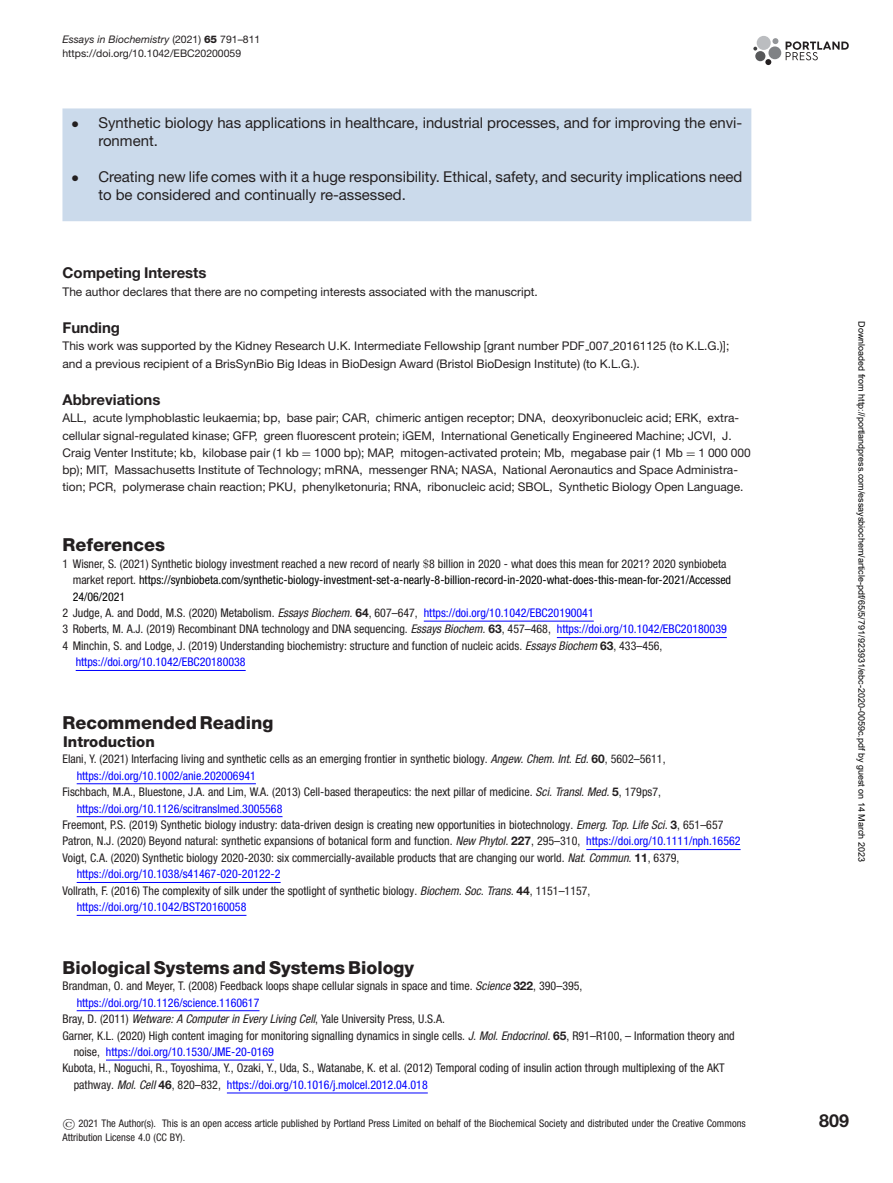
<style>
.page{position:relative;width:893px;height:1183px;background:#fff}
.page>*{position:absolute;margin:0;border:0;box-sizing:border-box;transform-origin:0 0}
.t1{font:800 18px "Helvetica Neue LT Std";color:#231f20}
.t2{font:700 18px "Helvetica Neue LT Std";color:#231f20}
.t3{font:15px/18px "Helvetica Neue LT Std";color:#231f20}
.t4{font:700 15px "Helvetica Neue LT Std";color:#231f20}
.t5{font:800 15px "Helvetica Neue LT Std";color:#231f20}
.t6{font:condensed 12px "Helvetica Neue LT Std";color:#231f20}
.t7{font:12px/17.2px "Helvetica Neue LT Std";color:#231f20}
.t8{font:condensed 12px "Helvetica Neue LT Std";color:#00f}
.t9{font:condensed 12px "Helvetica Neue LT Std";color:#000}
.t10{font:condensed 10.5px/13.5px "Helvetica Neue LT Std";color:#231f20}
.t11{font:10.5px/13.6px "Helvetica Neue LT Std";color:#231f20}
.t12{font:9px "Arial";color:#000}
.s1{font-style:italic}
.s2{font-weight:800}
.s3{font-family:"SFRM1000"}
.s4{font-family:"MTSY"}
.s5{font-family:"SFRM0800";font-stretch:normal}
.s6{color:#231f20}
.s7{font-weight:700;font-stretch:normal}
.s8{color:#00f}
.s9{font-style:italic;color:#231f20}
.s10{font-weight:700;font-stretch:normal;color:#231f20}
.s11{font-family:"SFRM0700";font-stretch:normal}
</style>
<div class="page">
<svg style="left:786px;top:41px;width:63px;height:19px"></svg>
<div style="left:757px;top:36px;width:14px;height:14px;background:#bbbdc0;border-radius:50%"></div>
<div style="left:768px;top:46px;width:13px;height:13px;background:#808285;border-radius:50%"></div>
<div style="left:755px;top:51px;width:10px;height:10px;background:#58595b;border-radius:50%"></div>
<svg style="left:765px;top:59px;width:6px;height:6px"></svg>
<svg style="left:772px;top:38px;width:6px;height:6px"></svg>
<svg style="left:753px;top:47px;width:4px;height:3px"></svg>
<div style="left:62px;top:108px;width:689px;height:113px;background:#cbdaeb"></div>
<hr style="left:424px;top:620px;width:170px;height:1px;background:#00f">
<hr style="left:557px;top:637px;width:170px;height:1px;background:#00f">
<hr style="left:76px;top:670px;width:170px;height:1px;background:#00f">
<hr style="left:77px;top:783px;width:179px;height:1px;background:#00f">
<hr style="left:77px;top:816px;width:205px;height:1px;background:#00f">
<hr style="left:586px;top:849px;width:155px;height:1px;background:#00f">
<hr style="left:77px;top:881px;width:204px;height:1px;background:#00f">
<hr style="left:77px;top:914px;width:169px;height:1px;background:#00f">
<hr style="left:77px;top:1010px;width:182px;height:1px;background:#00f">
<hr style="left:106px;top:1059px;width:168px;height:1px;background:#00f">
<hr style="left:227px;top:1092px;width:201px;height:1px;background:#00f">
<p class="t11" style="left:62px;top:33px;width:199px"><span class="s1">Essays in Biochemistry</span> (2021) <span class="s2">65</span> 791–811 https://doi.org/10.1042/EBC20200059</p>
<p class="t3" style="left:98px;top:115px;width:645px;text-indent:-27px"><span class="s3">•</span> Synthetic biology has applications in healthcare, industrial processes, and for improving the envi&shy;ronment.</p>
<p class="t3" style="left:98px;top:169px;width:646px;text-indent:-27px"><span class="s3">•</span> Creating new life comes with it a huge responsibility. Ethical, safety, and security implications need to be considered and continually re-assessed.</p>
<p class="t4" style="left:62px;top:267px;width:146px">Competing Interests</p>
<p class="t7" style="left:62px;top:284px;width:477px">The author declares that there are no competing interests associated with the manuscript.</p>
<p class="t4" style="left:62px;top:322px;width:59px">Funding</p>
<p class="t7" style="left:62px;top:338px;width:668px">This work was supported by the Kidney Research U.K. Intermediate Fellowship [grant number PDF 007 20161125 (to K.L.G.)]; and a previous recipient of a BrisSynBio Big Ideas in BioDesign Award (Bristol BioDesign Institute) (to K.L.G.).</p>
<p class="t4" style="left:62px;top:394px;width:99px">Abbreviations</p>
<p class="t7" style="left:62px;top:410px;width:690px">ALL, acute lymphoblastic leukaemia; bp, base pair; CAR, chimeric antigen receptor; DNA, deoxyribonucleic acid; ERK, extra&shy;cellular signal-regulated kinase; GFP, green fluorescent protein; iGEM, International Genetically Engineered Machine; JCVI, J.<br>Craig Venter Institute; kb, kilobase pair (1 kb <span class="s4">=</span> 1000 bp); MAP, mitogen-activated protein; Mb, megabase pair (1 Mb <span class="s4">=</span> 1 000 000 bp); MIT, Massachusetts Institute of Technology; mRNA, messenger RNA; NASA, National Aeronautics and Space Administra&shy;tion; PCR, polymerase chain reaction; PKU, phenylketonuria; RNA, ribonucleic acid; SBOL, Synthetic Biology Open Language.</p>
<h1 class="t1" style="left:62px;top:538px;width:104px">References</h1>
<p class="t6" style="left:62px;top:558px;width:666px">1 Wisner, S. (2021) Synthetic biology investment reached a new record of nearly <span class="s5">$</span>8 billion in 2020 - what does this mean for 2021? 2020 synbiobeta</p>
<p class="t9" style="left:73px;top:575px;width:660px"><span class="s6">market report.</span> https://synbiobeta.com/synthetic-biology-investment-set-a-nearly-8-billion-record-in-2020-what-does-this-mean-for-2021/Accessed</p>
<p class="t9" style="left:73px;top:591px;width:54px">24/06/2021</p>
<p class="t6" style="left:62px;top:608px;width:533px">2 Judge, A. and Dodd, M.S. (2020) Metabolism. <span class="s1">Essays Biochem.</span> <span class="s7">64</span>, 607–647, <span class="s8">https://doi.org/10.1042/EBC20190041</span></p>
<p class="t6" style="left:62px;top:624px;width:666px">3 Roberts, M. A.J. (2019) Recombinant DNA technology and DNA sequencing. <span class="s1">Essays Biochem.</span> <span class="s7">63</span>, 457–468, <span class="s8">https://doi.org/10.1042/EBC20180039</span></p>
<p class="t6" style="left:62px;top:641px;width:601px">4 Minchin, S. and Lodge, J. (2019) Understanding biochemistry: structure and function of nucleic acids. <span class="s1">Essays Biochem</span> <span class="s7">63</span>, 433–456,</p>
<p class="t8" style="left:76px;top:657px;width:171px">https://doi.org/10.1042/EBC20180038</p>
<h1 class="t1" style="left:62px;top:715px;width:212px">Recommended Reading</h1>
<p class="t5" style="left:63px;top:735px;width:93px">Introduction</p>
<p class="t6" style="left:62px;top:754px;width:605px">Elani, Y. (2021) Interfacing living and synthetic cells as an emerging frontier in synthetic biology. <span class="s1">Angew. Chem. Int. Ed.</span> <span class="s7">60</span>, 5602–5611,</p>
<p class="t8" style="left:77px;top:770px;width:181px">https://doi.org/10.1002/anie.202006941</p>
<p class="t6" style="left:62px;top:787px;width:600px">Fischbach, M.A., Bluestone, J.A. and Lim, W.A. (2013) Cell-based therapeutics: the next pillar of medicine. <span class="s1">Sci. Transl. Med.</span> <span class="s7">5</span>, 179ps7,</p>
<p class="t8" style="left:77px;top:803px;width:207px">https://doi.org/10.1126/scitranslmed.3005568</p>
<p class="t6" style="left:62px;top:820px;width:662px">Freemont, P.S. (2019) Synthetic biology industry: data-driven design is creating new opportunities in biotechnology. <span class="s1">Emerg. Top. Life Sci.</span> <span class="s7">3</span>, 651–657</p>
<p class="t6" style="left:62px;top:836px;width:680px">Patron, N.J. (2020) Beyond natural: synthetic expansions of botanical form and function. <span class="s1">New Phytol.</span> <span class="s7">227</span>, 295–310, <span class="s8">https://doi.org/10.1111/nph.16562</span></p>
<p class="t6" style="left:62px;top:852px;width:618px">Voigt, C.A. (2020) Synthetic biology 2020-2030: six commercially-available products that are changing our world. <span class="s1">Nat. Commun.</span> <span class="s7">11</span>, 6379,</p>
<p class="t8" style="left:77px;top:869px;width:205px">https://doi.org/10.1038/s41467-020-20122-2</p>
<p class="t6" style="left:62px;top:885px;width:529px">Vollrath, F. (2016) The complexity of silk under the spotlight of synthetic biology. <span class="s1">Biochem. Soc. Trans.</span> <span class="s7">44</span>, 1151–1157,</p>
<p class="t8" style="left:77px;top:902px;width:171px">https://doi.org/10.1042/BST20160058</p>
<p class="t12" style="left:865px;top:321px;width:542px;rotate:90deg">Downloaded from http://portlandpress.com/essaysbiochem/article-pdf/65/5/791/923931/ebc-2020-0059c.pdf by guest on 14 March 2023</p>
<h1 class="t1" style="left:62px;top:960px;width:353px">Biological Systems and Systems Biology</h1>
<p class="t6" style="left:62px;top:981px;width:521px">Brandman, O. and Meyer, T. (2008) Feedback loops shape cellular signals in space and time. <span class="s1">Science</span> <span class="s7">322</span>, 390–395,</p>
<p class="t8" style="left:77px;top:997px;width:184px">https://doi.org/10.1126/science.1160617</p>
<p class="t6" style="left:62px;top:1014px;width:384px">Bray, D. (2011) <span class="s1">Wetware: A Computer in Every Living Cell</span>, Yale University Press, U.S.A.</p>
<p class="t6" style="left:62px;top:1030px;width:674px">Garner, K.L. (2020) High content imaging for monitoring signalling dynamics in single cells. <span class="s1">J. Mol. Endocrinol.</span> <span class="s7">65</span>, R91–R100, – Information theory and</p>
<p class="t8" style="left:74px;top:1046px;width:202px"><span class="s6">noise,</span> https://doi.org/10.1530/JME-20-0169</p>
<p class="t6" style="left:62px;top:1063px;width:664px">Kubota, H., Noguchi, R., Toyoshima, Y., Ozaki, Y., Uda, S., Watanabe, K. et al. (2012) Temporal coding of insulin action through multiplexing of the AKT</p>
<p class="t8" style="left:74px;top:1079px;width:356px"><span class="s6">pathway.</span> <span class="s9">Mol. Cell</span> <span class="s10">46</span><span class="s6">, 820–832,</span> https://doi.org/10.1016/j.molcel.2012.04.018</p>
<p class="t10" style="left:62px;top:1117px;width:685px"><span class="s11">©</span> 2021 The Author(s). This is an open access article published by Portland Press Limited on behalf of the Biochemical Society and distributed under the Creative Commons<br>Attribution License 4.0 (CC BY).</p>
<h1 class="t2" style="left:819px;top:1113px;width:31px">809</h1>
</div>
